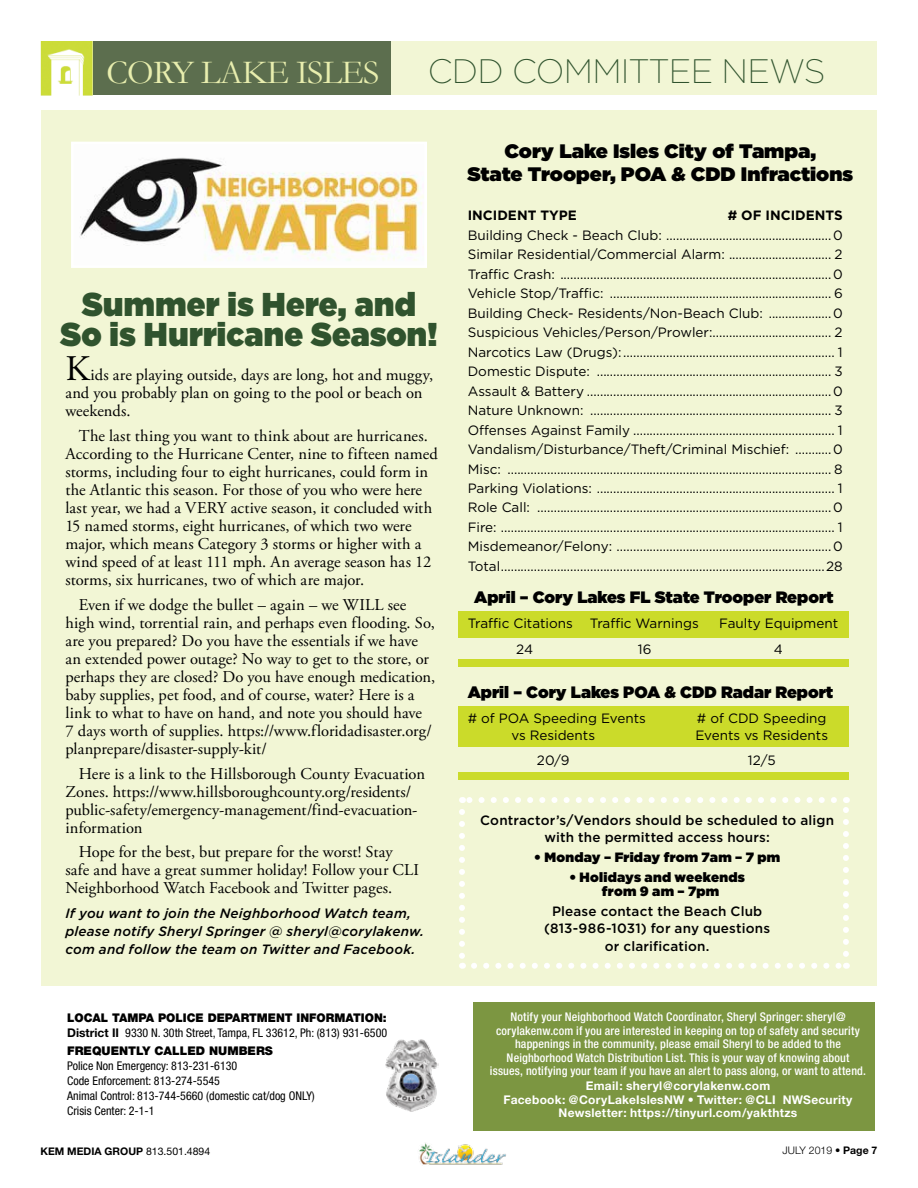
<style>
.page{position:relative;width:918px;height:1188px;background:#fff}
.page>*{position:absolute;margin:0;border:0;box-sizing:border-box;transform-origin:0 0}
.t1{font:200 33.9px "Gotham";letter-spacing:-.02em;color:#30532e}
.t2{font:33.9px "Garamond";letter-spacing:-.02em;color:#e8eeae}
.t3{font:900 33px/30px "Gotham";letter-spacing:.01em;color:#30532e;text-align:center;scale:.95 1}
.t4{font:900 19.5px/23.4px "Gotham";color:#000;text-align:center;scale:1.04 1}
.t5{font:16.5px/18px "Adobe Garamond Pro";letter-spacing:.005em;color:#000}
.t6{font:900 16.5px "Gotham";color:#000}
.t7{font:13.5px/19.5px "Gotham";color:#000;text-align:justify}
.t8{font:500 13.5px/17.2px "Gotham";letter-spacing:.015em;color:#000;text-align:center}
.t9{font:italic 500 13.5px/18px "Gotham";letter-spacing:.01em;color:#000}
.t10{font:900 13.5px/13.5px "Gotham";letter-spacing:.02em;color:#000;text-align:center}
.t11{font:700 13.5px "Gotham";color:#000}
.t12{font:500 condensed 12px/13.5px "Helvetica Neue";letter-spacing:.015em;color:#fff;text-align:center}
.t13{font:condensed 12px/15px "Helvetica Neue";color:#000}
.t14{font:700 12px/13.5px "Helvetica Neue";letter-spacing:.02em;color:#fff;text-align:center}
.t15{font:900 12px "Helvetica Neue";color:#000}
.t16{font:700 10.5px "Helvetica Neue";color:#000}
.t17{font:300 10.5px "Helvetica Neue";color:#000}
.s1{font-size:36px}
.s2{font-weight:700;font-stretch:normal}
.s3{font-weight:400}
.s4{font-weight:700}
</style>
<div class="page">
<img style="left:419px;top:1143px;width:87px;height:22px">
<div style="left:41px;top:110px;width:835px;height:876px;background:#f2f6d5"></div>
<div style="left:474px;top:1002px;width:401px;height:128px;background:#7c9641"></div>
<div style="left:40px;top:41px;width:837px;height:54px;background:#f2f6d5"></div>
<svg style="left:474px;top:963px;width:366px;height:6px"></svg>
<div style="left:459px;top:612px;width:390px;height:26px;background:#cbdb2a"></div>
<div style="left:459px;top:659px;width:390px;height:7px;background:#cbdb2a"></div>
<div style="left:459px;top:707px;width:390px;height:40px;background:#cbdb2a"></div>
<div style="left:459px;top:772px;width:390px;height:7px;background:#cbdb2a"></div>
<svg style="left:459px;top:812px;width:6px;height:157px"></svg>
<svg style="left:843px;top:797px;width:6px;height:157px"></svg>
<svg style="left:462px;top:797px;width:372px;height:6px"></svg>
<div style="left:41px;top:41px;width:350px;height:54px;background:#5c6e4e"></div>
<img style="left:41px;top:41px;width:51px;height:54px">
<img style="left:75px;top:146px;width:348px;height:118px">
<div style="left:71px;top:142px;width:356px;height:126px;border:3px solid #fff"></div>
<img style="left:385px;top:1039px;width:54px;height:72px">
<p class="t2" style="left:106px;top:52px;width:275px">CORY LAKE ISLES</p>
<h1 class="t1" style="left:428px;top:50px;width:399px">CDD COMMITTEE NEWS</h1>
<h1 class="t3" style="left:60px;top:288px;width:398px">Summer is Here, and<br>So is Hurricane Season!</h1>
<p class="t5" style="left:65px;top:367px;width:369px"><span class="s1">K</span>ids are playing outside, days are long, hot and muggy, and you probably plan on going to the pool or beach on weekends.</p>
<p class="t5" style="left:65px;top:427px;width:374px;text-indent:13px">The last thing you want to think about are hurricanes.<br>According to the Hurricane Center, nine to fifteen named storms, including four to eight hurricanes, could form in the Atlantic this season. For those of you who were here last year, we had a VERY active season, it concluded with 15 named storms, eight hurricanes, of which two were major, which means Category 3 storms or higher with a wind speed of at least 111 mph. An average season has 12 storms, six hurricanes, two of which are major.</p>
<p class="t5" style="left:65px;top:596px;width:371px;text-indent:13px">Even if we dodge the bullet – again – we WILL see high wind, torrential rain, and perhaps even flooding. So, are you prepared? Do you have the essentials if we have an extended power outage? No way to get to the store, or perhaps they are closed? Do you have enough medication, baby supplies, pet food, and of course, water? Here is a link to what to have on hand, and note you should have<br>7 days worth of supplies. https://www.floridadisaster.org/ planprepare/disaster-supply-kit/</p>
<p class="t5" style="left:65px;top:765px;width:361px;text-indent:13px">Here is a link to the Hillsborough County Evacuation Zones. https://www.hillsboroughcounty.org/residents/ public-safety/emergency-management/find-evacuation&shy;information</p>
<p class="t5" style="left:65px;top:844px;width:355px;text-indent:13px">Hope for the best, but prepare for the worst! Stay safe and have a great summer holiday! Follow your CLI<br>Neighborhood Watch Facebook and Twitter pages.</p>
<p class="t9" style="left:65px;top:904px;width:360px">If you want to join the Neighborhood Watch team, please notify Sheryl Springer @ sheryl@corylakenw. com and follow the team on Twitter and Facebook.</p>
<p class="t15" style="left:67px;top:1011px;width:321px">LOCAL TAMPA POLICE DEPARTMENT INFORMATION:</p>
<p class="t13" style="left:67px;top:1025px;width:322px"><span class="s2">District II</span> 9330 N. 30th Street, Tampa, FL 33612, Ph: (813) 931-6500</p>
<p class="t15" style="left:67px;top:1044px;width:207px">FREQUENTLY CALLED NUMBERS</p>
<p class="t13" style="left:67px;top:1058px;width:249px">Police Non Emergency: 813-231-6130<br>Code Enforcement: 813-274-5545<br>Animal Control: 813-744-5660 (domestic cat/dog ONLY)<br>Crisis Center: 2-1-1</p>
<p class="t4" style="left:467px;top:139px;width:372px">Cory Lake Isles City of Tampa,<br>State Trooper, POA &amp; CDD Infractions</p>
<h5 class="t11" style="left:468px;top:206px;width:111px">INCIDENT TYPE</h5>
<h5 class="t11" style="left:728px;top:206px;width:117px"># OF INCIDENTS</h5>
<p class="t7" style="left:468px;top:225px;width:377px">Building Check - Beach Club: ..................................................0<br>Similar Residential/Commercial Alarm: ............................... 2<br>Trafc Crash: ..................................................................................0<br>Vehicle Stop/Trafc: ................................................................... 6<br>Building Check- Residents/Non-Beach Club: ...................0<br>Suspicious Vehicles/Person/Prowler:.................................... 2<br>Narcotics Law (Drugs):................................................................ 1<br>Domestic Dispute: ....................................................................... 3<br>Assault &amp; Battery ..........................................................................0<br>Nature Unknown: ......................................................................... 3<br>Ofenses Against Family ............................................................. 1<br>Vandalism/Disturbance/Theft/Criminal Mischief: ...........0<br>Misc: .................................................................................................. 8<br>Parking Violations: ........................................................................ 1<br>Role Call: .........................................................................................0<br>Fire: ..................................................................................................... 1<br>Misdemeanor/Felony: .................................................................0<br>Total..................................................................................................28</p>
<p class="t6" style="left:474px;top:585px;width:361px">April – Cory Lakes FL State Trooper Report</p>
<p class="t7" style="left:468px;top:614px;width:107px">Trafc Citations</p>
<p class="t7" style="left:590px;top:614px;width:110px">Trafc Warnings</p>
<p class="t7" style="left:719px;top:614px;width:120px">Faulty Equipment</p>
<p class="t7" style="left:516px;top:639px;width:18px">24</p>
<p class="t7" style="left:638px;top:639px;width:15px">16</p>
<p class="t7" style="left:774px;top:639px;width:11px">4</p>
<p class="t6" style="left:468px;top:680px;width:367px">April – Cory Lakes POA &amp; CDD Radar Report</p>
<p class="t7" style="left:468px;top:708px;width:180px"># of POA Speeding Events</p>
<p class="t7" style="left:697px;top:708px;width:131px"># of CDD Speeding</p>
<p class="t7" style="left:511px;top:725px;width:85px">vs Residents</p>
<p class="t7" style="left:695px;top:725px;width:134px">Events vs Residents</p>
<p class="t7" style="left:537px;top:750px;width:34px">20/9</p>
<p class="t7" style="left:748px;top:750px;width:29px">12/5</p>
<p class="t8" style="left:480px;top:812px;width:355px;line-height:16.5px">Contractor’s/Vendors should be scheduled to align with the permitted access hours:</p>
<p class="t10" style="left:544px;top:850px;width:237px">Monday – Friday from 7am – 7 pm</p>
<p class="t10" style="left:580px;top:871px;width:167px">Holidays and weekends from 9 am – 7pm</p>
<p class="t8" style="left:544px;top:903px;width:228px">Please contact the Beach Club (813-986-1031) for any questions or clarification.</p>
<p class="t12" style="left:490px;top:1010px;width:378px">Notify your Neighborhood Watch Coordinator, Sheryl Springer: sheryl@ corylakenw.com if you are interested in keeping on top of safety and security happenings in the community, please email Sheryl to be added to the Neighborhood Watch Distribution List. This is your way of knowing about issues, notifying your team if you have an alert to pass along, or want to attend.</p>
<p class="t14" style="left:504px;top:1079px;width:350px">Email: sheryl@corylakenw.com<br>Facebook: @CoryLakeIslesNW Twitter: @CLI NWSecurity<br>Newsletter: https://tinyurl.com/yakthtzs</p>
<p class="t16" style="left:40px;top:1144px;width:171px">KEM MEDIA GROUP <span class="s3">813.501.4894</span></p>
<p class="t17" style="left:783px;top:1144px;width:96px">JULY 2019 <span class="s4">Page 7</span></p>
</div>
